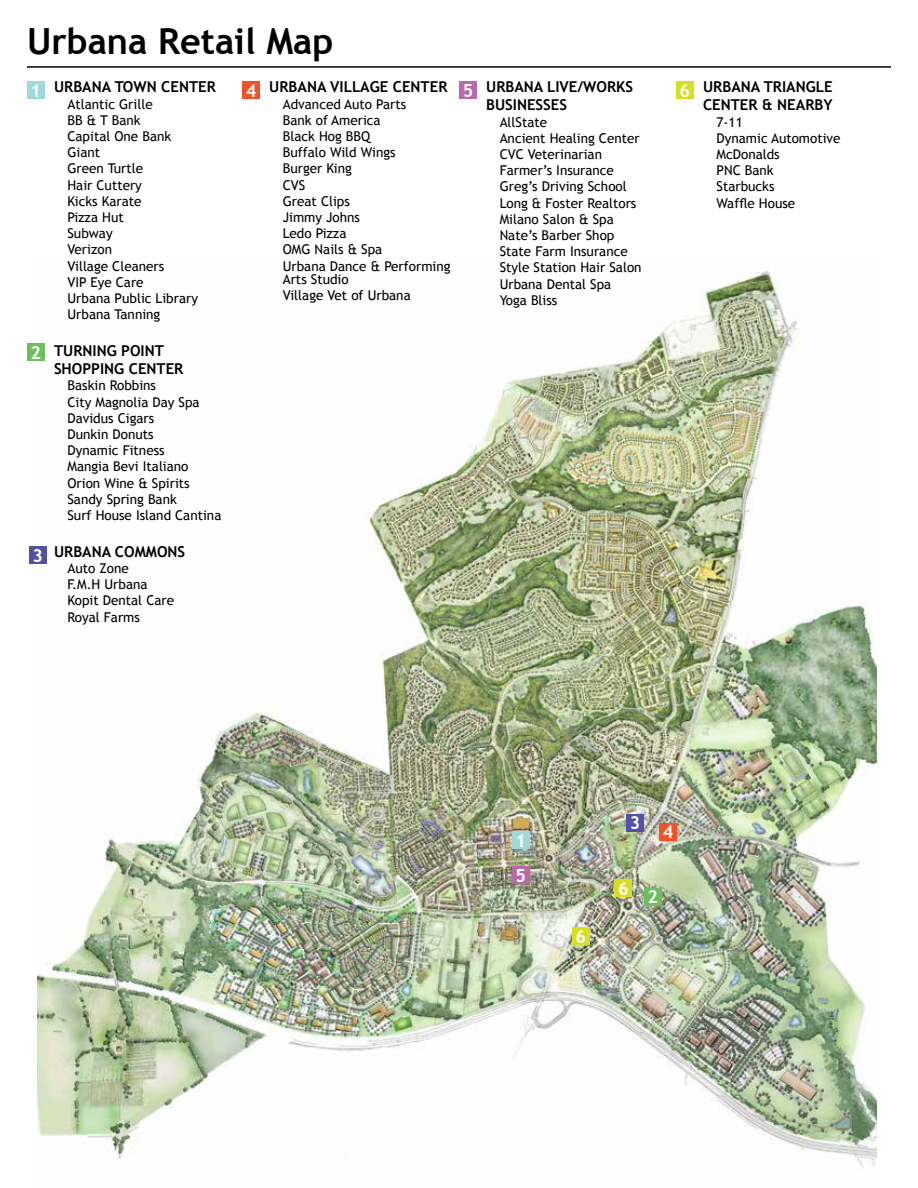
<style>
.page{position:relative;width:918px;height:1188px;background:#fff}
.page>*{position:absolute;margin:0;border:0;box-sizing:border-box;transform-origin:0 0}
.t1{font:700 36px "Trebuchet MS";color:#000}
.t2{font:700 18px/34.5px "Trebuchet MS";color:#fff}
.t3{font:700 15px/18px "Trebuchet MS";color:#000}
.t4{font:13.5px/16.2px "Trebuchet MS";color:#000}
</style>
<div class="page">
<img style="left:38px;top:271px;width:839px;height:897px">
<hr style="left:27px;top:66px;width:864px;height:2px;background:#000">
<div style="left:27px;top:81px;width:18px;height:18px;background:#a0d9d9"></div>
<div style="left:27px;top:344px;width:18px;height:17px;background:#6cbf5a"></div>
<div style="left:242px;top:81px;width:18px;height:18px;background:#f05328"></div>
<div style="left:459px;top:81px;width:18px;height:18px;background:#b96aab"></div>
<div style="left:29px;top:546px;width:18px;height:18px;background:#5152a3"></div>
<div style="left:676px;top:81px;width:18px;height:18px;background:#d6df26"></div>
<div style="left:512px;top:832px;width:17px;height:17px;background:#a0d9d9"></div>
<div style="left:512px;top:866px;width:17px;height:18px;background:#b96aab"></div>
<div style="left:659px;top:823px;width:18px;height:17px;background:#f05328"></div>
<div style="left:626px;top:814px;width:18px;height:18px;background:#5152a3"></div>
<div style="left:644px;top:888px;width:18px;height:17px;background:#6cbf5a"></div>
<div style="left:615px;top:879px;width:17px;height:18px;background:#d6df26"></div>
<div style="left:572px;top:927px;width:17px;height:18px;background:#d6df26"></div>
<h1 class="t1" style="left:27px;top:18px;width:308px">Urbana Retail Map</h1>
<h2 class="t2" style="left:31px;top:73px;width:12px">1</h2>
<p class="t3" style="left:54px;top:78px;width:163px">URBANA TOWN CENTER</p>
<p class="t4" style="left:68px;top:96px;width:132px">Atlantic Grille<br>BB &amp; T Bank<br>Capital One Bank<br>Giant<br>Green Turtle<br>Hair Cuttery<br>Kicks Karate<br>Pizza Hut<br>Subway<br>Verizon<br>Village Cleaners<br>VIP Eye Care<br>Urbana Public Library<br>Urbana Tanning</p>
<p class="t3" style="left:54px;top:342px;width:131px">TURNING POINT<br>SHOPPING CENTER</p>
<p class="t4" style="left:68px;top:378px;width:155px">Baskin Robbins<br>City Magnolia Day Spa<br>Davidus Cigars<br>Dunkin Donuts<br>Dynamic Fitness<br>Mangia Bevi Italiano<br>Orion Wine &amp; Spirits<br>Sandy Spring Bank<br>Surf House Island Cantina</p>
<p class="t3" style="left:54px;top:543px;width:133px">URBANA COMMONS</p>
<p class="t4" style="left:68px;top:560px;width:108px">Auto Zone<br>F.M.H Urbana<br>Kopit Dental Care<br>Royal Farms</p>
<p class="t3" style="left:269px;top:78px;width:180px">URBANA VILLAGE CENTER</p>
<p class="t4" style="left:283px;top:96px;width:169px">Advanced Auto Parts<br>Bank of America<br>Black Hog BBQ<br>Buffalo Wild Wings<br>Burger King<br>CVS<br>Great Clips<br>Jimmy Johns<br>Ledo Pizza<br>OMG Nails &amp; Spa<br>Urbana Dance &amp; Performing</p>
<p class="t4" style="left:283px;top:271px;width:129px">Arts Studio<br>Village Vet of Urbana</p>
<h2 class="t2" style="left:246px;top:73px;width:12px">4</h2>
<h2 class="t2" style="left:463px;top:73px;width:12px">5</h2>
<h2 class="t2" style="left:31px;top:335px;width:12px">2</h2>
<h2 class="t2" style="left:33px;top:538px;width:12px">3</h2>
<p class="t3" style="left:486px;top:78px;width:149px">URBANA LIVE/WORKS<br>BUSINESSES</p>
<p class="t4" style="left:500px;top:114px;width:143px">AllState<br>Ancient Healing Center<br>CVC Veterinarian<br>Farmer’s Insurance<br>Greg’s Driving School<br>Long &amp; Foster Realtors<br>Milano Salon &amp; Spa<br>Nate’s Barber Shop<br>State Farm Insurance<br>Style Station Hair Salon<br>Urbana Dental Spa<br>Yoga Bliss</p>
<h2 class="t2" style="left:680px;top:73px;width:12px">6</h2>
<p class="t3" style="left:703px;top:78px;width:131px">URBANA TRIANGLE<br>CENTER &amp; NEARBY</p>
<p class="t4" style="left:717px;top:114px;width:126px">7-11<br>Dynamic Automotive<br>McDonalds<br>PNC Bank<br>Starbucks<br>Waffle House</p>
<h2 class="t2" style="left:515px;top:823px;width:12px">1<br>5</h2>
<h2 class="t2" style="left:575px;top:919px;width:12px">6</h2>
<h2 class="t2" style="left:630px;top:806px;width:12px">3</h2>
<h2 class="t2" style="left:663px;top:815px;width:12px">4</h2>
<h2 class="t2" style="left:618px;top:871px;width:12px">6</h2>
<h2 class="t2" style="left:647px;top:880px;width:12px">2</h2>
</div>
